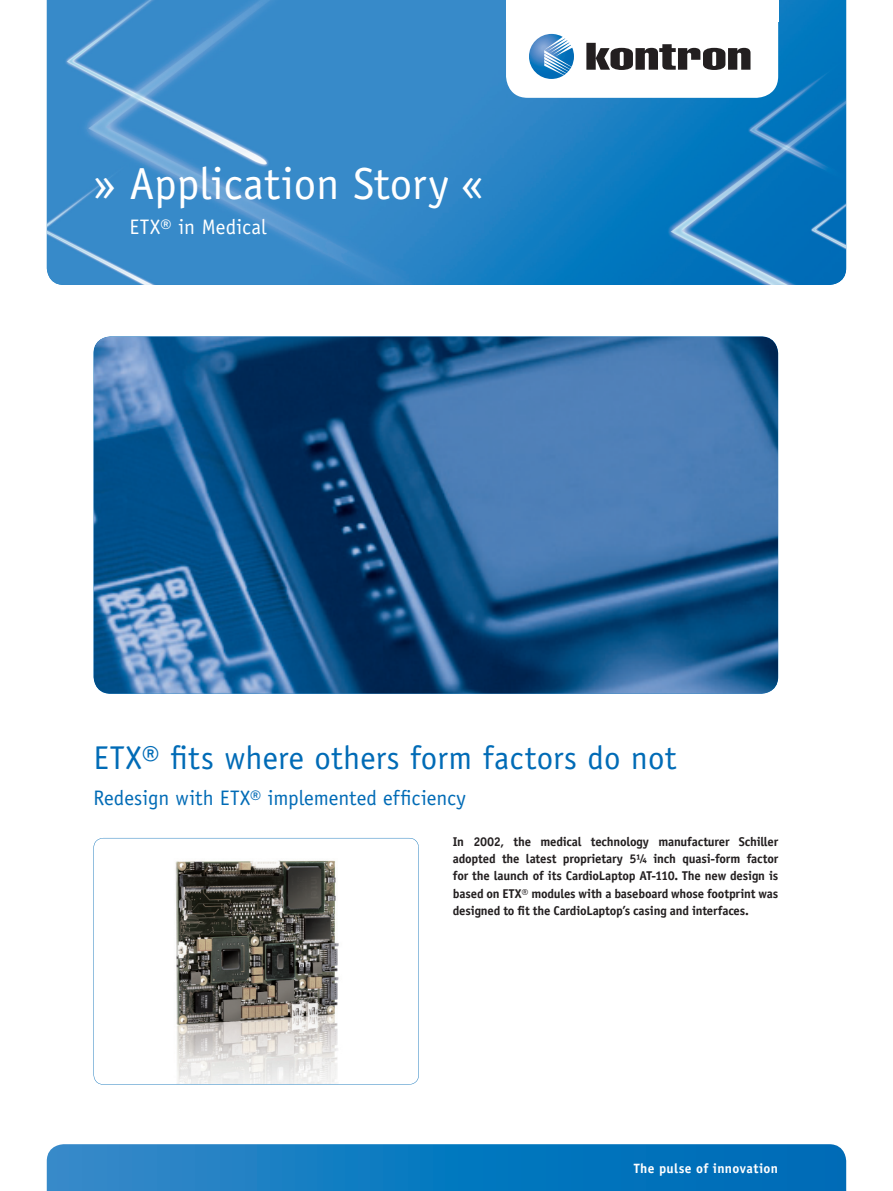
<style>
.page{position:relative;width:893px;height:1191px;background:#fff}
.page>*{position:absolute;margin:0;border:0;box-sizing:border-box;transform-origin:0 0}
.t1{font:45px "Officina Sans";color:#fff}
.t2{font:33px "Officina Sans";letter-spacing:.01em;color:#006bb6}
.t3{font:21px "Officina Sans";color:#006bb6}
.t4{font:21px "Officina Sans";letter-spacing:.005em;color:#fff}
.t5{font:700 13.5px "Officina Sans";letter-spacing:.025em;color:#fff}
.t6{font:700 12.75px/17px "Officina Sans";letter-spacing:-.015em;color:#231f20;text-align:justify}
</style>
<div class="page">
<img style="left:47px;top:0;width:799px;height:285px">
<svg style="left:47px;top:1144px;width:799px;height:47px;background:#117ac0"></svg>
<svg style="left:506px;top:21px;width:272px;height:77px"></svg>
<div style="left:506px;top:0;width:272px;height:21px;background:#fff"></div>
<img style="left:94px;top:336px;width:684px;height:357px;border-radius:17px">
<svg style="left:94px;top:838px;width:325px;height:246px"></svg>
<h1 class="t1" style="left:94px;top:167px;width:392px">» Application Story «</h1>
<h3 class="t4" style="left:129px;top:219px;width:139px">ETX® in Medical</h3>
<h2 class="t2" style="left:94px;top:745px;width:584px">ETX® fits where others form factors do not</h2>
<h3 class="t3" style="left:94px;top:789px;width:374px">Redesign with ETX® implemented efficiency</h3>
<p class="t6" style="left:453px;top:834px;width:327px">In 2002, the medical technology manufacturer Schiller adopted the latest proprietary 5¼ inch quasi-form factor for the launch of its CardioLaptop AT-110. The new design is based on ETX® modules with a baseboard whose footprint was designed to fit the CardioLaptop’s casing and interfaces.</p>
<p class="t5" style="left:634px;top:1163px;width:146px">The pulse of innovation</p>
</div>
